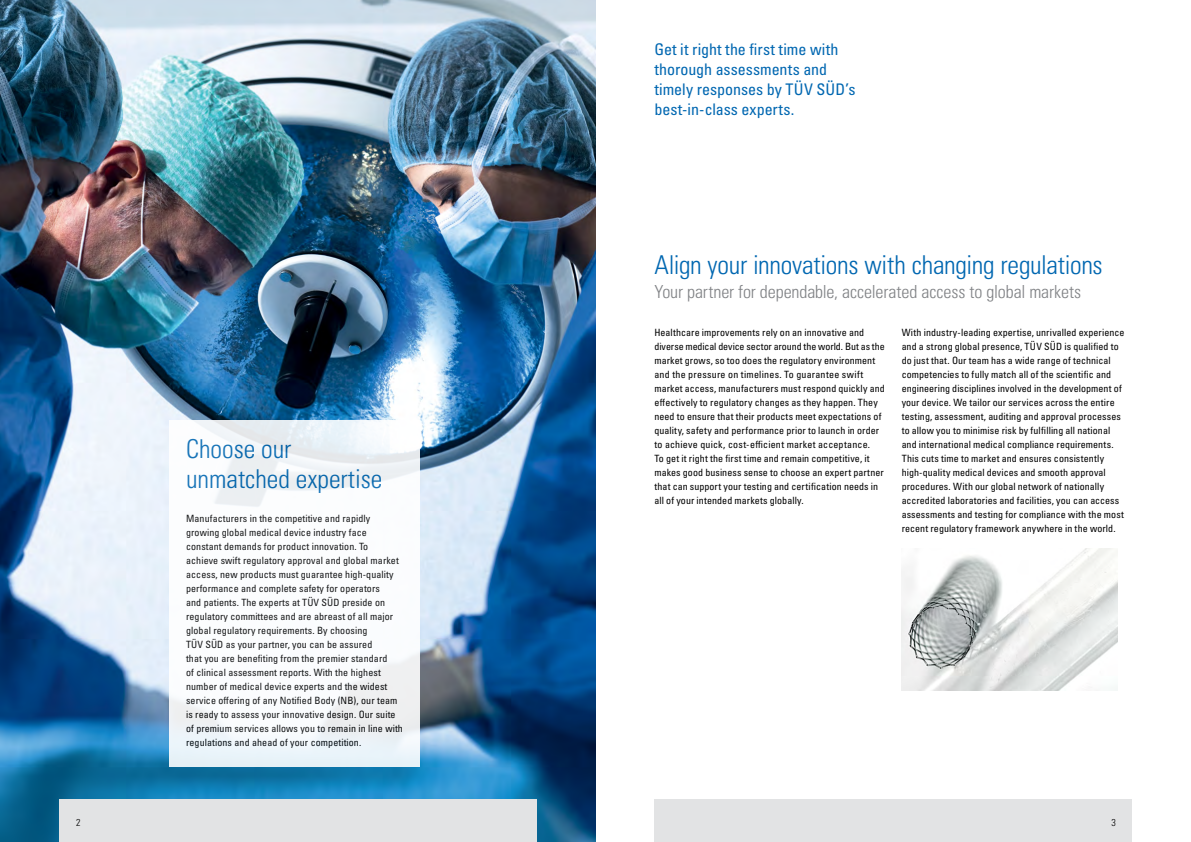
<style>
.page{position:relative;width:1191px;height:842px;background:#fff}
.page>*{position:absolute;margin:0;border:0;box-sizing:border-box;transform-origin:0 0}
.t1{font:26px/30px "Univers LTCYR 47 Light Cond";letter-spacing:-.005em;color:#0067b1}
.t2{font:18px "Univers LTCYR 47 Light Cond";letter-spacing:-.005em;color:#808285}
.t3{font:condensed 16px/20px "Univers LTCYR 57";color:#0067b1}
.t4{font:condensed 10px/14px "Univers LTCYR 57";letter-spacing:.01em;color:#000}
.t5{font:10px "Univers LTCYR 47 Light Cond";color:#000}
</style>
<div class="page">
<img style="left:0;top:0;width:595px;height:842px">
<div style="left:59px;top:800px;width:478px;height:42px;background:#e2e3e4"></div>
<svg style="left:169px;top:420px;width:251px;height:346px"></svg>
<img style="left:901px;top:549px;width:216px;height:142px">
<div style="left:654px;top:800px;width:478px;height:42px;background:#e2e3e4"></div>
<p class="t5" style="left:76px;top:816px;width:6px">2</p>
<h1 class="t1" style="left:186px;top:432px;width:198px">Choose our unmatched expertise</h1>
<p class="t4" style="left:186px;top:511px;width:218px">Manufacturers in the competitive and rapidly growing global medical device industry face constant demands for product innovation. To achieve swift regulatory approval and global market access, new products must guarantee high-quality performance and complete safety for operators<br>and patients. The experts at TÜV SÜD preside on regulatory committees and are abreast of all major global regulatory requirements. By choosing<br>TÜV SÜD as your partner, you can be assured<br>that you are benefiting from the premier standard<br>of clinical assessment reports. With the highest number of medical device experts and the widest service offering of any Notified Body (NB), our team is ready to assess your innovative design. Our suite of premium services allows you to remain in line with regulations and ahead of your competition.</p>
<h3 class="t3" style="left:654px;top:39px;width:202px">Get it right the first time with thorough assessments and timely responses by TÜV SÜD’s best-in-class experts.</h3>
<h1 class="t1" style="left:654px;top:248px;width:450px">Align your innovations with changing regulations</h1>
<h2 class="t2" style="left:654px;top:279px;width:428px">Your partner for dependable, accelerated access to global markets</h2>
<p class="t4" style="left:654px;top:325px;width:232px">Healthcare improvements rely on an innovative and diverse medical device sector around the world. But as the market grows, so too does the regulatory environment and the pressure on timelines. To guarantee swift market access, manufacturers must respond quickly and effectively to regulatory changes as they happen. They need to ensure that their products meet expectations of quality, safety and performance prior to launch in order to achieve quick, cost-efficient market acceptance.<br>To get it right the first time and remain competitive, it makes good business sense to choose an expert partner that can support your testing and certification needs in all of your intended markets globally.</p>
<p class="t4" style="left:901px;top:325px;width:224px">With industry-leading expertise, unrivalled experience and a strong global presence, TÜV SÜD is qualified to do just that. Our team has a wide range of technical competencies to fully match all of the scientific and engineering disciplines involved in the development of your device. We tailor our services across the entire testing, assessment, auditing and approval processes to allow you to minimise risk by fulfilling all national and international medical compliance requirements.<br>This cuts time to market and ensures consistently high-quality medical devices and smooth approval procedures. With our global network of nationally accredited laboratories and facilities, you can access assessments and testing for compliance with the most recent regulatory framework anywhere in the world.</p>
<p class="t5" style="left:1111px;top:816px;width:6px">3</p>
</div>
